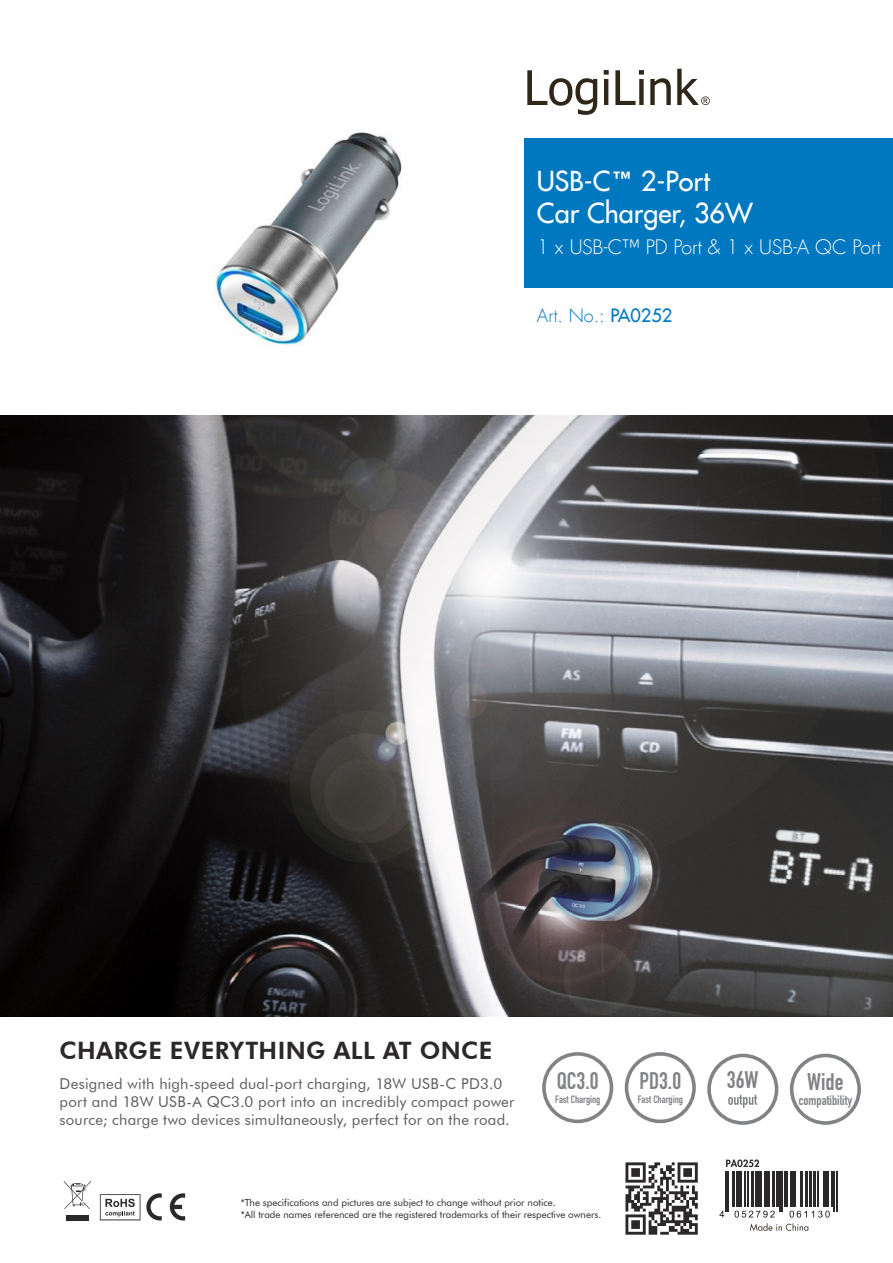
<style>
.page{position:relative;width:893px;height:1263px;background:#fff}
.page>*{position:absolute;margin:0;border:0;box-sizing:border-box;transform-origin:0 0}
.t1{font:27px/31.8px "Futura LT";color:#fff}
.t2{font:800 24px "Futura BT";letter-spacing:.02em;color:#2b2829}
.t3{font:700 23.7px "DIN Condensed";color:#828386}
.t4{font:300 19.5px "Futura LT";letter-spacing:-.015em;color:#fff}
.t5{font:300 18px "Futura LT";color:#0078c0}
.t6{font:15px/18px "Futura BT";letter-spacing:.015em;color:#5b5b5e}
.t7{font:700 13.5px "DIN Condensed";color:#828386}
.t8{font:700 10.5px "DIN Condensed";color:#828386}
.t9{font:9.75px/11.7px "Futura BT";color:#2b2829}
.s1{font-family:"Futura BT";font-weight:800}
.s2{font-weight:400}
</style>
<div class="page">
<svg style="left:100px;top:1194px;width:40px;height:26px"></svg>
<svg style="left:64px;top:1181px;width:27px;height:28px"></svg>
<div style="left:66px;top:1215px;width:23px;height:5px;background:#2b2829"></div>
<svg style="left:146px;top:1193px;width:16px;height:27px"></svg>
<svg style="left:170px;top:1193px;width:15px;height:27px"></svg>
<svg style="left:527px;top:69px;width:183px;height:46px"></svg>
<div style="left:524px;top:138px;width:369px;height:150px;background:#0078c0"></div>
<img style="left:214px;top:132px;width:188px;height:215px">
<img style="left:0;top:416px;width:893px;height:601px">
<svg style="left:750px;top:1223px;width:58px;height:8px"></svg>
<svg style="left:625px;top:1162px;width:73px;height:73px"></svg>
<svg style="left:726px;top:1159px;width:33px;height:8px"></svg>
<svg style="left:719px;top:1211px;width:5px;height:6px"></svg>
<svg style="left:735px;top:1211px;width:40px;height:6px"></svg>
<svg style="left:790px;top:1211px;width:40px;height:6px"></svg>
<hr style="left:725px;top:1171px;width:1px;height:41px;background:#2b2829">
<hr style="left:728px;top:1171px;width:1px;height:41px;background:#2b2829">
<hr style="left:732px;top:1171px;width:3px;height:36px;background:#2b2829">
<hr style="left:736px;top:1171px;width:1px;height:36px;background:#2b2829">
<hr style="left:738px;top:1171px;width:4px;height:36px;background:#2b2829">
<hr style="left:744px;top:1171px;width:1px;height:36px;background:#2b2829">
<hr style="left:748px;top:1171px;width:1px;height:36px;background:#2b2829">
<hr style="left:751px;top:1171px;width:2px;height:36px;background:#2b2829">
<hr style="left:755px;top:1171px;width:3px;height:36px;background:#2b2829">
<hr style="left:759px;top:1171px;width:3px;height:36px;background:#2b2829">
<hr style="left:764px;top:1171px;width:1px;height:36px;background:#2b2829">
<hr style="left:767px;top:1171px;width:3px;height:36px;background:#2b2829">
<hr style="left:772px;top:1171px;width:3px;height:36px;background:#2b2829">
<hr style="left:776px;top:1171px;width:2px;height:36px;background:#2b2829">
<hr style="left:779px;top:1171px;width:2px;height:41px;background:#2b2829">
<hr style="left:782px;top:1171px;width:1px;height:41px;background:#2b2829">
<hr style="left:784px;top:1171px;width:4px;height:36px;background:#2b2829">
<hr style="left:790px;top:1171px;width:1px;height:36px;background:#2b2829">
<hr style="left:792px;top:1171px;width:1px;height:36px;background:#2b2829">
<hr style="left:795px;top:1171px;width:1px;height:36px;background:#2b2829">
<hr style="left:801px;top:1171px;width:2px;height:36px;background:#2b2829">
<hr style="left:805px;top:1171px;width:3px;height:36px;background:#2b2829">
<hr style="left:809px;top:1171px;width:2px;height:36px;background:#2b2829">
<hr style="left:814px;top:1171px;width:2px;height:36px;background:#2b2829">
<hr style="left:817px;top:1171px;width:1px;height:36px;background:#2b2829">
<hr style="left:823px;top:1171px;width:1px;height:36px;background:#2b2829">
<hr style="left:825px;top:1171px;width:4px;height:36px;background:#2b2829">
<hr style="left:831px;top:1171px;width:1px;height:36px;background:#2b2829">
<hr style="left:834px;top:1171px;width:1px;height:41px;background:#2b2829">
<hr style="left:836px;top:1171px;width:1px;height:41px;background:#2b2829">
<svg style="left:790px;top:1054px;width:71px;height:71px"></svg>
<svg style="left:542px;top:1052px;width:71px;height:71px"></svg>
<svg style="left:625px;top:1052px;width:71px;height:71px"></svg>
<svg style="left:707px;top:1054px;width:71px;height:71px"></svg>
<h1 class="t1" style="left:537px;top:167px;width:218px">USB-C<span class="s1">™</span> 2-Port<br>Car Charger, 36W</h1>
<h3 class="t4" style="left:537px;top:236px;width:345px">1 x USB-C™ PD Port &amp; 1 x USB-A QC Port</h3>
<p class="t5" style="left:537px;top:306px;width:137px">Art. No.: <span class="s2">PA0252</span></p>
<h2 class="t2" style="left:60px;top:1040px;width:435px">CHARGE EVERYTHING ALL AT ONCE</h2>
<p class="t6" style="left:60px;top:1076px;width:456px">Designed with high-speed dual-port charging, 18W USB-C PD3.0 port and 18W USB-A QC3.0 port into an incredibly compact power source; charge two devices simultaneously, perfect for on the road.</p>
<h3 class="t3" style="left:557px;top:1072px;width:43px">QC3.0</h3>
<p class="t8" style="left:555px;top:1095px;width:47px">Fast Charging</p>
<p class="t9" style="left:241px;top:1197px;width:362px">*The specifications and pictures are subject to change without prior notice.<br>*All trade names referenced are the registered trademarks of their respective owners.</p>
<h3 class="t3" style="left:639px;top:1072px;width:43px">PD3.0</h3>
<h3 class="t3" style="left:727px;top:1070px;width:33px">36W</h3>
<p class="t8" style="left:638px;top:1095px;width:47px">Fast Charging</p>
<h3 class="t3" style="left:807px;top:1072px;width:38px">Wide</h3>
<p class="t7" style="left:798px;top:1095px;width:55px">compatibility</p>
</div>
